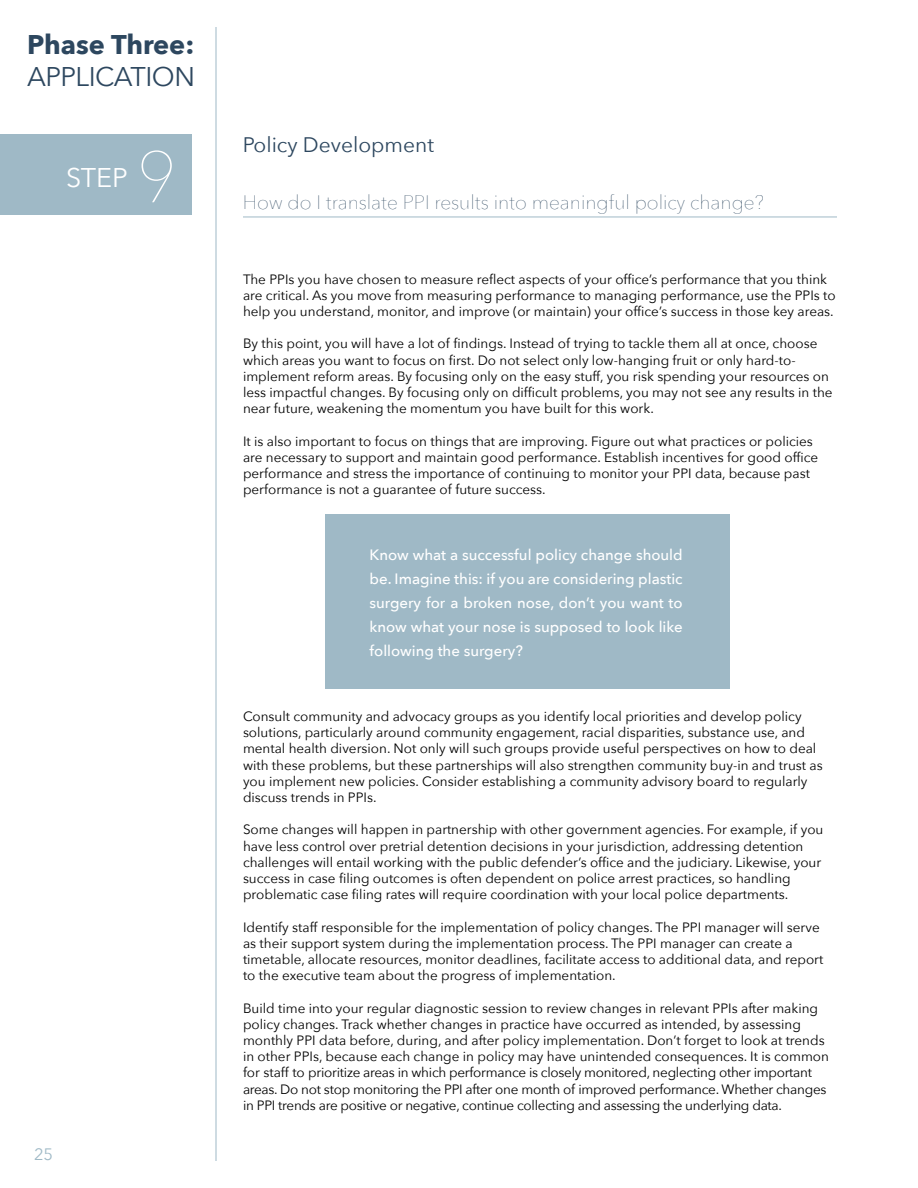
<style>
.page{position:relative;width:918px;height:1188px;background:#fff}
.page>*{position:absolute;margin:0;border:0;box-sizing:border-box;transform-origin:0 0}
.t1{font:200 72px "Avenir Next";color:#fff}
.t2{font:700 27px "Avenir Next";color:#2d475f}
.t3{font:27px "Avenir Next";letter-spacing:-.02em;color:#2d475f}
.t4{font:27px "Avenir Next";color:#fff}
.t5{font:21px "Avenir Next";color:#2d475f}
.t6{font:200 19.5px "Avenir Next";color:#2d475f}
.t7{font:16.5px "Avenir Next";color:#9fb9c6}
.t8{font:500 15px/24px "Avenir Next";color:#fff;text-align:justify}
.t9{font:13.5px/16.2px "Avenir Next";color:#000}
</style>
<div class="page">
<hr style="left:216px;top:27px;width:1px;height:1134px;background:#9fb9c6">
<div style="left:0;top:135px;width:191px;height:80px;background:#9fb9c6"></div>
<hr style="left:243px;top:217px;width:594px;height:1px;background:#9fb9c6">
<div style="left:325px;top:514px;width:405px;height:175px;background:#9fb9c6"></div>
<h2 class="t2" style="left:27px;top:21px;width:169px">Phase Three:</h2>
<h2 class="t3" style="left:27px;top:54px;width:169px">APPLICATION</h2>
<h2 class="t4" style="left:66px;top:155px;width:63px">STEP</h2>
<h1 class="t1" style="left:136px;top:116px;width:42px">9</h1>
<p class="t7" style="left:34px;top:1141px;width:21px">25</p>
<h3 class="t5" style="left:243px;top:127px;width:193px">Policy Development</h3>
<h3 class="t6" style="left:243px;top:186px;width:523px">How do I translate PPI results into meaningful policy change?</h3>
<p class="t9" style="left:243px;top:270px;width:594px">The PPIs you have chosen to measure reflect aspects of your office’s performance that you think are critical. As you move from measuring performance to managing performance, use the PPIs to help you understand, monitor, and improve (or maintain) your office’s success in those key areas.</p>
<p class="t9" style="left:243px;top:335px;width:591px">By this point, you will have a lot of findings. Instead of trying to tackle them all at once, choose which areas you want to focus on first. Do not select only low-hanging fruit or only hard-to&shy;implement reform areas. By focusing only on the easy stuff, you risk spending your resources on less impactful changes. By focusing only on difficult problems, you may not see any results in the near future, weakening the momentum you have built for this work.</p>
<p class="t9" style="left:243px;top:432px;width:577px">It is also important to focus on things that are improving. Figure out what practices or policies are necessary to support and maintain good performance. Establish incentives for good office performance and stress the importance of continuing to monitor your PPI data, because past performance is not a guarantee of future success.</p>
<p class="t8" style="left:370px;top:542px;width:315px">Know what a successful policy change should be. Imagine this: if you are considering plastic surgery for a broken nose, don’t you want to know what your nose is supposed to look like following the surgery?</p>
<p class="t9" style="left:243px;top:708px;width:581px">Consult community and advocacy groups as you identify local priorities and develop policy solutions, particularly around community engagement, racial disparities, substance use, and mental health diversion. Not only will such groups provide useful perspectives on how to deal with these problems, but these partnerships will also strengthen community buy-in and trust as you implement new policies. Consider establishing a community advisory board to regularly discuss trends in PPIs.</p>
<p class="t9" style="left:243px;top:821px;width:582px">Some changes will happen in partnership with other government agencies. For example, if you have less control over pretrial detention decisions in your jurisdiction, addressing detention challenges will entail working with the public defender’s office and the judiciary. Likewise, your success in case filing outcomes is often dependent on police arrest practices, so handling problematic case filing rates will require coordination with your local police departments.</p>
<p class="t9" style="left:243px;top:918px;width:582px">Identify staff responsible for the implementation of policy changes. The PPI manager will serve as their support system during the implementation process. The PPI manager can create a timetable, allocate resources, monitor deadlines, facilitate access to additional data, and report to the executive team about the progress of implementation.</p>
<p class="t9" style="left:243px;top:999px;width:588px">Build time into your regular diagnostic session to review changes in relevant PPIs after making policy changes. Track whether changes in practice have occurred as intended, by assessing monthly PPI data before, during, and after policy implementation. Don’t forget to look at trends in other PPIs, because each change in policy may have unintended consequences. It is common for staff to prioritize areas in which performance is closely monitored, neglecting other important areas. Do not stop monitoring the PPI after one month of improved performance. Whether changes in PPI trends are positive or negative, continue collecting and assessing the underlying data.</p>
</div>
